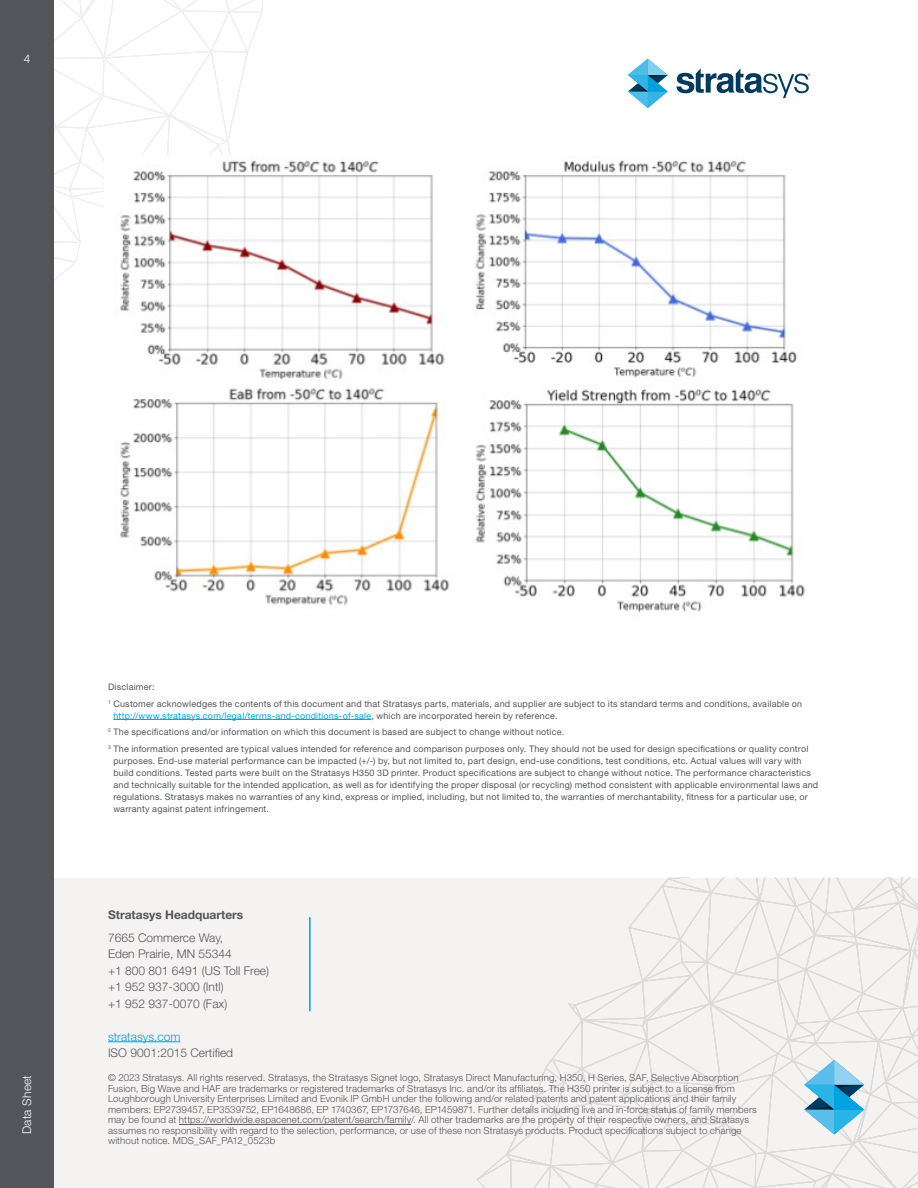
<style>
.page{position:relative;width:918px;height:1188px;background:#fff}
.page>*{position:absolute;margin:0;border:0;box-sizing:border-box;transform-origin:0 0}
.t1{font:300 12px/16.5px "Helvetica Neue LT Std";color:#54555a}
.t2{font:700 12px "Helvetica Neue LT Std";color:#54555a}
.t3{font:300 12px "Helvetica Neue LT Std";color:#00a2df}
.t4{font:300 12px "Helvetica Neue LT Std";letter-spacing:.015em;color:#fff}
.t5{font:300 9.75px/10.5px "Helvetica Neue LT Std";letter-spacing:.01em;color:#54555a}
.t6{font:9px/12px "Helvetica Neue LT Std";letter-spacing:.02em;color:#53565a}
.s1{color:#54555a}
.s2{color:#00a2df}
</style>
<div class="page">
<svg style="left:54px;top:0;width:209px;height:281px"></svg>
<div style="left:54px;top:878px;width:864px;height:310px;background:#f5f3f2"></div>
<div style="left:0;top:0;width:54px;height:1188px;background:#54555a"></div>
<svg style="left:628px;top:59px;width:40px;height:49px"></svg>
<svg style="left:676px;top:68px;width:134px;height:30px"></svg>
<hr style="left:309px;top:917px;width:2px;height:94px;background:#00a2df">
<hr style="left:179px;top:1124px;width:232px;height:1px;background:#54555a">
<hr style="left:108px;top:1041px;width:72px;height:1px;background:#00a2df">
<svg style="left:477px;top:878px;width:441px;height:310px"></svg>
<hr style="left:113px;top:719px;width:258px;height:1px;background:#00a2df">
<img style="left:105px;top:156px;width:700px;height:457px">
<h1 class="t4" style="left:24px;top:51px;width:8px">4</h1>
<h1 class="t4" style="left:20px;top:1134px;width:61px;rotate:-90deg">Data Sheet</h1>
<p class="t6" style="left:108px;top:678px;width:696px;line-height:16.5px">Disclaimer:<br><sup>1</sup> Customer acknowledges the contents of this document and that Stratasys parts, materials, and supplier are subject to its standard terms and conditions, <span class="s1">available on</span></p>
<p class="t6" style="left:108px;top:707px;width:702px;line-height:16.5px;text-indent:5px"><span class="s2">http://www.stratasys.com/legal/terms-and-conditions-of-sale</span><span class="s1">, which are incorporated herein by reference.<br></span><sup>2</sup> The specifications and/or information on which this document is based are subject to change without notice.<br><sup>3</sup> The information presented are typical values intended for reference and comparison purposes only. They should not be used for design specifications or quality control</p>
<p class="t6" style="left:113px;top:754px;width:706px">purposes. End-use material performance can be impacted (+/-) by, but not limited to, part design, end-use conditions, test conditions, etc. Actual values will vary with build conditions. Tested parts were built on the Stratasys H350 3D printer. Product specifications are subject to change without notice. The performance characteristics and technically suitable for the intended application, as well as for identifying the proper disposal (or recycling) method consistent with applicable environmental laws and regulations. Stratasys makes no warranties of any kind, express or implied, including, but not limited to, the warranties of merchantability, fitness for a particular use, or warranty against patent infringement.</p>
<h1 class="t2" style="left:108px;top:907px;width:137px">Stratasys Headquarters</h1>
<h1 class="t1" style="left:108px;top:929px;width:163px">7665 Commerce Way,<br>Eden Prairie, MN 55344<br>+1 800 801 6491 (US Toll Free) +1 952 937-3000 (Intl)<br>+1 952 937-0070 (Fax)</h1>
<h1 class="t3" style="left:108px;top:1029px;width:74px">stratasys.com</h1>
<h1 class="t1" style="left:108px;top:1044px;width:127px">ISO 9001:2015 Certified</h1>
<p class="t5" style="left:108px;top:1073px;width:650px">© 2023 Stratasys. All rights reserved. Stratasys, the Stratasys Signet logo, Stratasys Direct Manufacturing, H350, H Series, SAF, Selective Absorption Fusion, Big Wave and HAF are trademarks or registered trademarks of Stratasys Inc. and/or its affiliates. The H350 printer is subject to a license from Loughborough University Enterprises Limited and Evonik IP GmbH under the following and/or related patents and patent applications and their family members: EP2739457, EP3539752, EP1648686, EP 1740367, EP1737646, EP1459871. Further details including live and in-force status of family members may be found at https://worldwide.espacenet.com/patent/search/family/. All other trademarks are the property of their respective owners, and Stratasys assumes no responsibility with regard to the selection, performance, or use of these non Stratasys products. Product specifications subject to change without notice. MDS_SAF_PA12_0523b</p>
</div>
